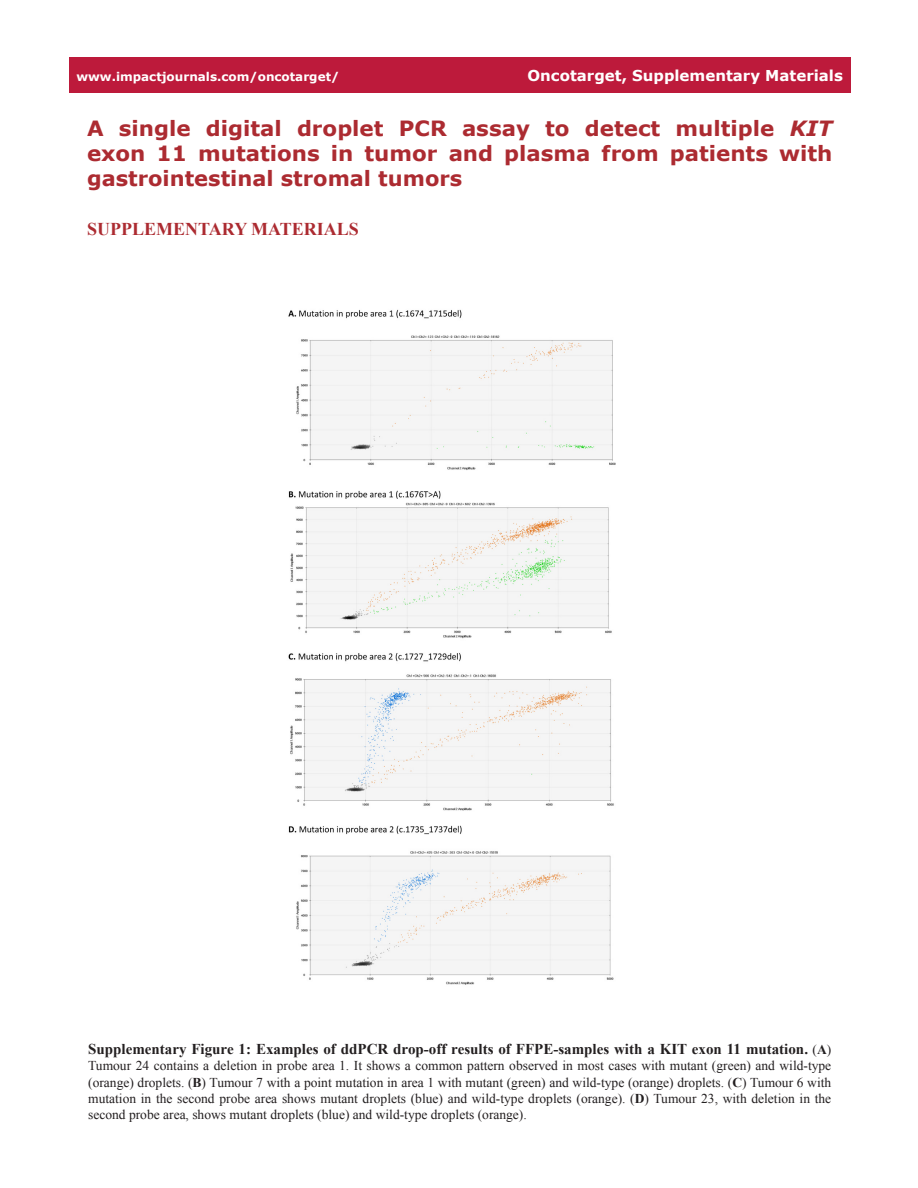
<style>
.page{position:relative;width:918px;height:1188px;background:#fff}
.page>*{position:absolute;margin:0;border:0;box-sizing:border-box;transform-origin:0 0}
.t1{font:700 21px/25.2px "Verdana";color:#ac2b31;text-align:justify}
.Heading{font:700 18px "Times New Roman";color:#ac2b31}
.Figuretrx{font:700 15px "Times New Roman";color:#231f20}
.t2{font:700 15px "Verdana";color:#fff}
.Figuretrx-2{font:13.5px/16.2px "Times New Roman";color:#231f20;text-align:justify}
.t3{font:700 12px "Verdana";color:#fff}
.s1{font-style:italic}
.s2{font-weight:400;font-size:13.5px}
.s3{font-size:13.5px}
.s4{font-weight:700}
</style>
<div class="page">
<div style="left:69px;top:57px;width:781px;height:36px;background:#bd1a3b"></div>
<img style="left:288px;top:309px;width:328px;height:676px">
<p class="t3" style="left:76px;top:68px;width:264px">www.impactjournals.com/oncotarget/</p>
<p class="t2" style="left:528px;top:65px;width:317px">Oncotarget, Supplementary Materials</p>
<p class="t1" style="left:87px;top:115px;width:747px">A single digital droplet PCR assay to detect multiple <span class="s1">KIT </span>exon 11 mutations in tumor and plasma from patients with gastrointestinal stromal tumors</p>
<p class="Heading" style="left:87px;top:216px;width:273px">SUPPLEMENTARY MATERIALS</p>
<p class="Figuretrx" style="left:88px;top:1039px;width:745px">Supplementary Figure 1: Examples of ddPCR drop-off results of FFPE-samples with a KIT exon 11 mutation. <span class="s2">(</span><span class="s3">A</span><span class="s2">)</span></p>
<p class="Figuretrx-2" style="left:88px;top:1058px;width:745px">Tumour 24 contains a deletion in probe area 1. It shows a common pattern observed in most cases with mutant (green) and wild-type (orange) droplets. (<span class="s4">B</span>) Tumour 7 with a point mutation in area 1 with mutant (green) and wild-type (orange) droplets. (<span class="s4">C</span>) Tumour 6 with mutation in the second probe area shows mutant droplets (blue) and wild-type droplets (orange). (<span class="s4">D</span>) Tumour 23, with deletion in the second probe area, shows mutant droplets (blue) and wild-type droplets (orange).</p>
</div>
